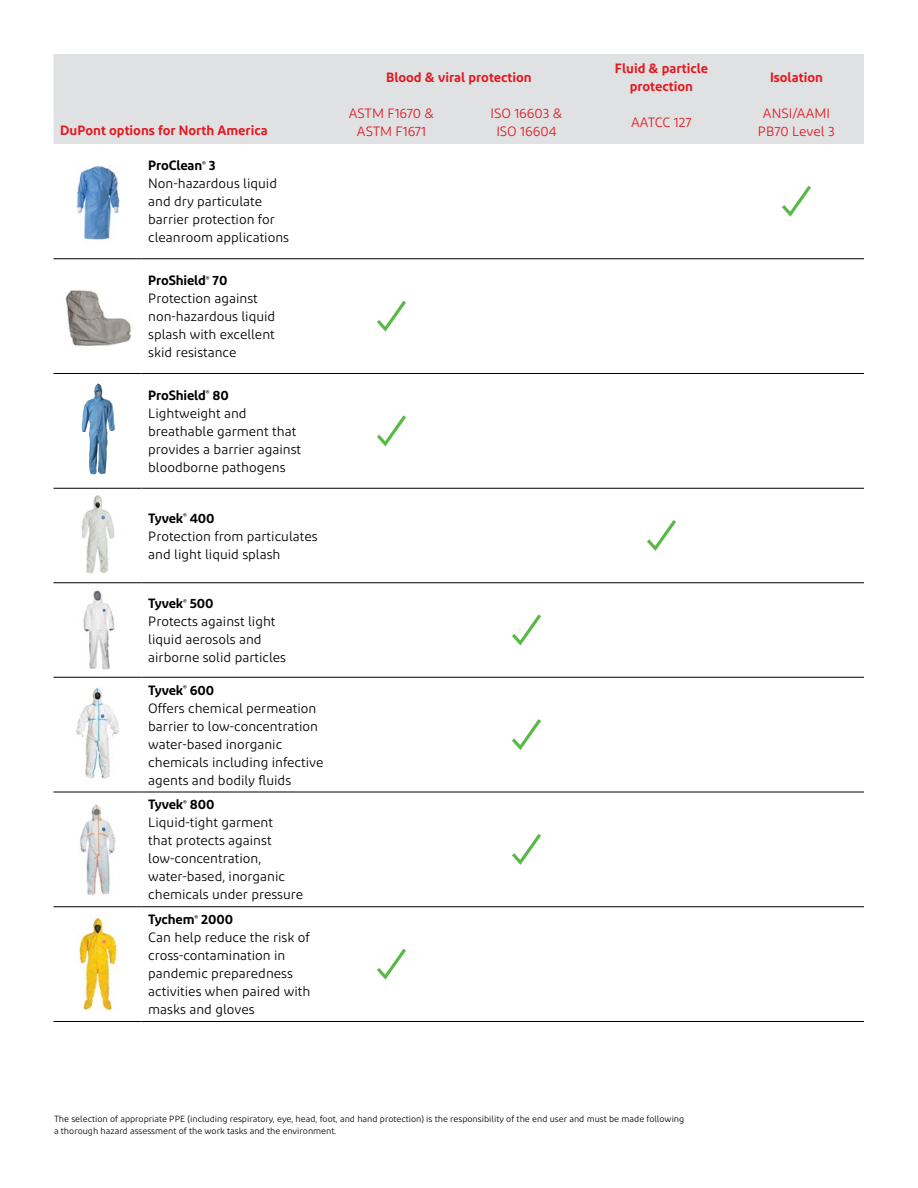
<style>
.page{position:relative;width:918px;height:1188px;background:#fff}
.page>*{position:absolute;margin:0;border:0;box-sizing:border-box;transform-origin:0 0}
.t1{font:13.5px/18px "Diodrum";color:#000}
.t2{font:600 13.5px/18px "Diodrum";color:#e11b22;text-align:center}
.t3{font:13.5px/18px "Diodrum";color:#e11b22;text-align:center}
.t4{font:9px/12px "Diodrum";color:#000}
.s1{font-weight:600}
</style>
<div class="page">
<div style="left:53px;top:54px;width:811px;height:90px;background:#e0e1e2"></div>
<hr style="left:324px;top:258px;width:135px;height:1px;background:#000">
<hr style="left:53px;top:258px;width:88px;height:1px;background:#000">
<hr style="left:141px;top:258px;width:183px;height:1px;background:#000">
<hr style="left:459px;top:258px;width:135px;height:1px;background:#000">
<hr style="left:594px;top:258px;width:135px;height:1px;background:#000">
<hr style="left:729px;top:258px;width:135px;height:1px;background:#000">
<hr style="left:53px;top:373px;width:88px;height:1px;background:#000">
<hr style="left:141px;top:373px;width:183px;height:1px;background:#000">
<hr style="left:324px;top:373px;width:135px;height:1px;background:#000">
<hr style="left:459px;top:373px;width:135px;height:1px;background:#000">
<hr style="left:594px;top:373px;width:135px;height:1px;background:#000">
<hr style="left:729px;top:373px;width:135px;height:1px;background:#000">
<hr style="left:53px;top:488px;width:88px;height:1px;background:#000">
<hr style="left:141px;top:488px;width:183px;height:1px;background:#000">
<hr style="left:324px;top:488px;width:135px;height:1px;background:#000">
<hr style="left:459px;top:488px;width:135px;height:1px;background:#000">
<hr style="left:594px;top:488px;width:135px;height:1px;background:#000">
<hr style="left:729px;top:488px;width:135px;height:1px;background:#000">
<hr style="left:53px;top:582px;width:88px;height:1px;background:#000">
<hr style="left:141px;top:582px;width:183px;height:1px;background:#000">
<hr style="left:324px;top:582px;width:135px;height:1px;background:#000">
<hr style="left:459px;top:582px;width:135px;height:1px;background:#000">
<hr style="left:594px;top:582px;width:135px;height:1px;background:#000">
<hr style="left:729px;top:582px;width:135px;height:1px;background:#000">
<hr style="left:53px;top:677px;width:88px;height:1px;background:#000">
<hr style="left:141px;top:677px;width:183px;height:1px;background:#000">
<hr style="left:324px;top:677px;width:135px;height:1px;background:#000">
<hr style="left:459px;top:677px;width:135px;height:1px;background:#000">
<hr style="left:594px;top:677px;width:135px;height:1px;background:#000">
<hr style="left:729px;top:677px;width:135px;height:1px;background:#000">
<hr style="left:53px;top:792px;width:88px;height:1px;background:#000">
<hr style="left:141px;top:792px;width:183px;height:1px;background:#000">
<hr style="left:324px;top:792px;width:135px;height:1px;background:#000">
<hr style="left:459px;top:792px;width:135px;height:1px;background:#000">
<hr style="left:594px;top:792px;width:135px;height:1px;background:#000">
<hr style="left:729px;top:792px;width:135px;height:1px;background:#000">
<hr style="left:53px;top:906px;width:88px;height:1px;background:#000">
<hr style="left:141px;top:906px;width:183px;height:1px;background:#000">
<hr style="left:324px;top:906px;width:135px;height:1px;background:#000">
<hr style="left:459px;top:906px;width:135px;height:1px;background:#000">
<hr style="left:594px;top:906px;width:135px;height:1px;background:#000">
<hr style="left:729px;top:906px;width:135px;height:1px;background:#000">
<hr style="left:53px;top:1021px;width:88px;height:1px;background:#000">
<hr style="left:141px;top:1021px;width:183px;height:1px;background:#000">
<hr style="left:324px;top:1021px;width:135px;height:1px;background:#000">
<hr style="left:459px;top:1021px;width:135px;height:1px;background:#000">
<hr style="left:594px;top:1021px;width:135px;height:1px;background:#000">
<hr style="left:729px;top:1021px;width:135px;height:1px;background:#000">
<img style="left:76px;top:166px;width:44px;height:74px">
<svg style="left:782px;top:186px;width:29px;height:31px"></svg>
<img style="left:65px;top:290px;width:66px;height:56px">
<svg style="left:377px;top:301px;width:29px;height:31px"></svg>
<img style="left:82px;top:383px;width:17px;height:91px">
<svg style="left:377px;top:415px;width:29px;height:31px"></svg>
<img style="left:81px;top:495px;width:34px;height:79px">
<svg style="left:647px;top:520px;width:29px;height:31px"></svg>
<img style="left:83px;top:590px;width:32px;height:80px">
<svg style="left:512px;top:615px;width:29px;height:30px"></svg>
<img style="left:76px;top:688px;width:44px;height:91px">
<svg style="left:512px;top:719px;width:29px;height:31px"></svg>
<img style="left:80px;top:804px;width:35px;height:91px">
<svg style="left:512px;top:834px;width:29px;height:31px"></svg>
<img style="left:78px;top:917px;width:40px;height:94px">
<svg style="left:377px;top:949px;width:29px;height:31px"></svg>
<p class="t2" style="left:60px;top:121px;width:209px">DuPont options for North America</p>
<p class="t1" style="left:148px;top:156px;width:142px"><span class="s1">ProClean</span><sup>®</sup> <span class="s1">3<br></span>Non-hazardous liquid and dry particulate barrier protection for cleanroom applications</p>
<p class="t1" style="left:148px;top:271px;width:129px"><span class="s1">ProShield</span><sup>®</sup> <span class="s1">70<br></span>Protection against non-hazardous liquid splash with excellent skid resistance</p>
<p class="t1" style="left:148px;top:386px;width:154px"><span class="s1">ProShield</span><sup>®</sup> <span class="s1">80<br></span>Lightweight and breathable garment that provides a barrier against bloodborne pathogens</p>
<p class="t1" style="left:148px;top:509px;width:171px"><span class="s1">Tyvek</span><sup>®</sup> <span class="s1">400<br></span>Protection from particulates and light liquid splash</p>
<p class="t1" style="left:148px;top:594px;width:139px"><span class="s1">Tyvek</span><sup>®</sup> <span class="s1">500<br></span>Protects against light liquid aerosols and airborne solid particles</p>
<p class="t1" style="left:148px;top:681px;width:177px"><span class="s1">Tyvek</span><sup>®</sup> <span class="s1">600<br></span>Offers chemical permeation barrier to low-concentration water-based inorganic chemicals including infective agents and bodily fluids</p>
<p class="t1" style="left:148px;top:795px;width:156px"><span class="s1">Tyvek</span><sup>®</sup> <span class="s1">800<br></span>Liquid-tight garment<br>that protects against low-concentration, water-based, inorganic chemicals under pressure</p>
<p class="t1" style="left:148px;top:910px;width:164px"><span class="s1">Tychem</span><sup>®</sup> <span class="s1">2000<br></span>Can help reduce the risk of cross-contamination in pandemic preparedness activities when paired with masks and gloves</p>
<p class="t2" style="left:386px;top:67px;width:147px">Blood &amp; viral protection</p>
<p class="t2" style="left:615px;top:58px;width:95px">Fluid &amp; particle protection</p>
<p class="t2" style="left:770px;top:67px;width:54px">Isolation</p>
<p class="t3" style="left:349px;top:104px;width:87px">ASTM F1670 &amp;<br>ASTM F1671</p>
<p class="t3" style="left:490px;top:104px;width:74px">ISO 16603 &amp;<br>ISO 16604</p>
<p class="t3" style="left:631px;top:113px;width:62px">AATCC 127</p>
<p class="t3" style="left:758px;top:104px;width:79px">ANSI/AAMI<br>PB70 Level 3</p>
<p class="t4" style="left:54px;top:1113px;width:632px">The selection of appropriate PPE (including respiratory, eye, head, foot, and hand protection) is the responsibility of the end user and must be made following a thorough hazard assessment of the work tasks and the environment.</p>
</div>
